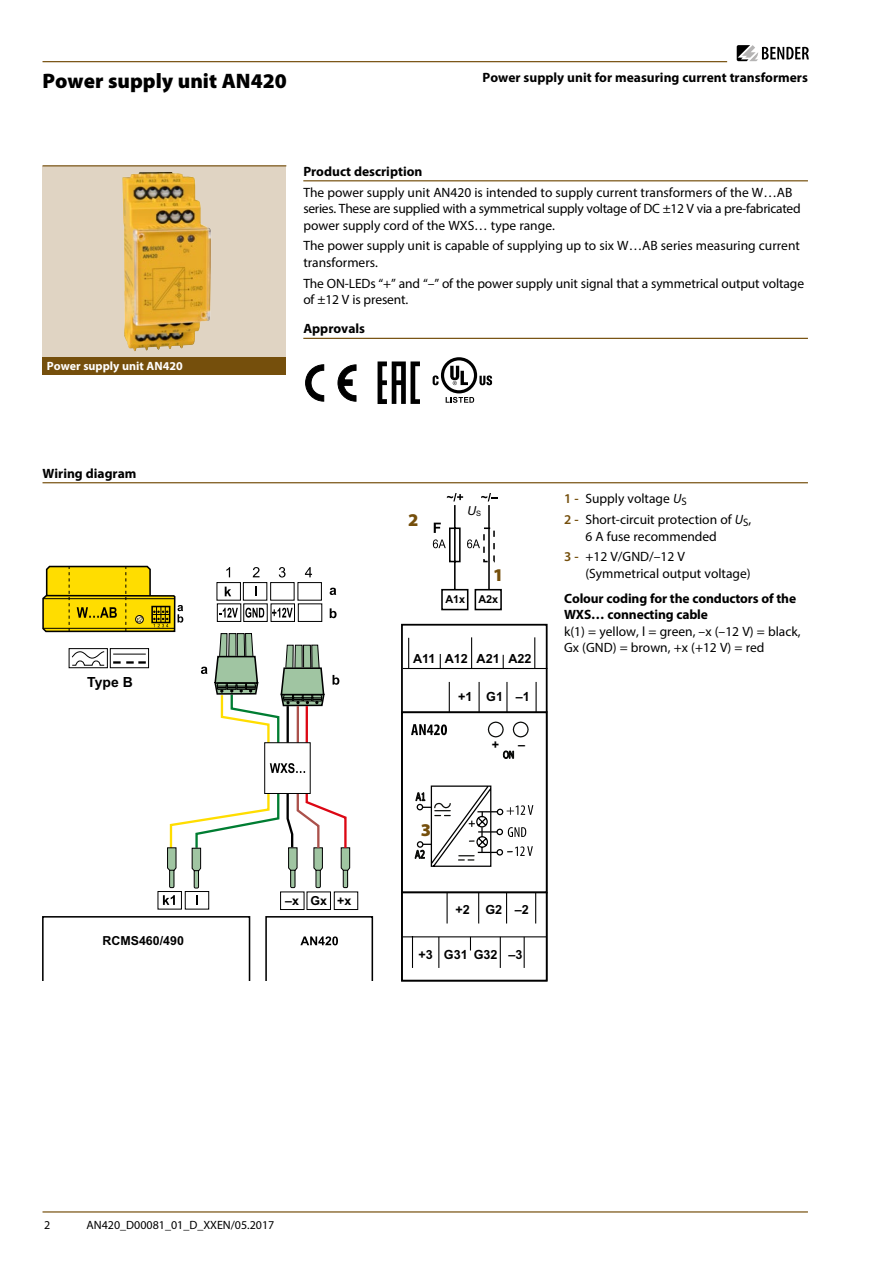
<style>
.page{position:relative;width:893px;height:1263px;background:#fff}
.page>*{position:absolute;margin:0;border:0;box-sizing:border-box;transform-origin:0 0}
.t1{font:900 21px "Myriad Pro";color:#000}
.t2{font:900 18px "Myriad Pro";color:#754f0c}
.t3{font:700 13.95px "Arial";color:#000}
.t4{font:13.5px/16.5px "Myriad Pro";color:#000}
.t5{font:700 13.5px/16.5px "Myriad Pro";color:#000}
.t6{font:700 12.6px "Arial";color:#000}
.t7{font:700 12.45px "Arial";color:#000}
.t8{font:italic 12.45px "Arial";color:#000}
.t9{font:12px "Myriad Pro";color:#000}
.t10{font:700 12px "Myriad Pro";color:#fff}
.t11{font:700 10.8px "Arial";color:#000}
.s1{font-weight:600;color:#754f0c}
.s2{font-style:italic}
</style>
<div class="page">
<hr style="left:43px;top:61px;width:684px;height:1px;background:#754f0c">
<hr style="left:43px;top:1211px;width:765px;height:1px;background:#754f0c">
<svg style="left:737px;top:45px;width:72px;height:16px"></svg>
<div style="left:43px;top:166px;width:243px;height:191px;background:#e0d4c3"></div>
<img style="left:122px;top:172px;width:89px;height:179px">
<div style="left:43px;top:357px;width:243px;height:17px;background:#754f0c"></div>
<hr style="left:43px;top:165px;width:243px;height:1px;background:#754f0c">
<hr style="left:303px;top:180px;width:505px;height:1px;background:#754f0c">
<hr style="left:303px;top:338px;width:505px;height:1px;background:#754f0c">
<svg style="left:305px;top:364px;width:19px;height:38px"></svg>
<svg style="left:338px;top:364px;width:19px;height:38px"></svg>
<svg style="left:378px;top:361px;width:42px;height:43px"></svg>
<div style="left:441px;top:357px;width:36px;height:36px;border:3px solid #000;border-radius:50%"></div>
<svg style="left:479px;top:375px;width:13px;height:11px"></svg>
<svg style="left:433px;top:375px;width:6px;height:10px"></svg>
<svg style="left:450px;top:366px;width:18px;height:19px"></svg>
<svg style="left:446px;top:397px;width:28px;height:6px"></svg>
<hr style="left:43px;top:482px;width:765px;height:1px;background:#754f0c">
<div style="left:475px;top:589px;width:27px;height:21px;background:#fff;border:2px solid #000"></div>
<svg style="left:433px;top:493px;width:65px;height:118px"></svg>
<div style="left:158px;top:891px;width:24px;height:18px;background:#fff;border:1px solid #000"></div>
<div style="left:185px;top:891px;width:24px;height:18px;background:#fff;border:1px solid #000"></div>
<div style="left:307px;top:891px;width:24px;height:19px;background:#fff;border:1px solid #000"></div>
<div style="left:334px;top:891px;width:24px;height:19px;background:#fff;border:1px solid #000"></div>
<div style="left:280px;top:891px;width:24px;height:19px;background:#fff;border:1px solid #000"></div>
<svg style="left:163px;top:895px;width:12px;height:10px"></svg>
<svg style="left:196px;top:895px;width:2px;height:10px"></svg>
<svg style="left:43px;top:916px;width:331px;height:65px"></svg>
<svg style="left:43px;top:565px;width:307px;height:324px"></svg>
<div style="left:401px;top:711px;width:146px;height:182px;border:2px solid #000"></div>
<hr style="left:412px;top:936px;width:1px;height:32px;background:#000">
<hr style="left:402px;top:936px;width:144px;height:1px;background:#000">
<hr style="left:403px;top:668px;width:144px;height:1px;background:#000">
<div style="left:401px;top:624px;width:146px;height:89px;border:2px solid #000"></div>
<div style="left:401px;top:891px;width:146px;height:90px;border:2px solid #000"></div>
<hr style="left:438px;top:937px;width:1px;height:31px;background:#000">
<hr style="left:500px;top:937px;width:1px;height:31px;background:#000">
<svg style="left:470px;top:937px;width:1px;height:13px"></svg>
<hr style="left:524px;top:937px;width:1px;height:31px;background:#000">
<hr style="left:479px;top:682px;width:1px;height:31px;background:#000">
<hr style="left:506px;top:682px;width:1px;height:31px;background:#000">
<hr style="left:536px;top:682px;width:1px;height:31px;background:#000">
<hr style="left:449px;top:682px;width:1px;height:31px;background:#000">
<svg style="left:440px;top:654px;width:1px;height:14px"></svg>
<hr style="left:408px;top:638px;width:1px;height:31px;background:#000">
<svg style="left:503px;top:655px;width:1px;height:13px"></svg>
<hr style="left:471px;top:637px;width:1px;height:31px;background:#000">
<hr style="left:534px;top:637px;width:1px;height:31px;background:#000">
<hr style="left:478px;top:892px;width:1px;height:31px;background:#000">
<hr style="left:506px;top:892px;width:1px;height:31px;background:#000">
<hr style="left:535px;top:892px;width:1px;height:31px;background:#000">
<hr style="left:447px;top:892px;width:1px;height:31px;background:#000">
<svg style="left:487px;top:721px;width:42px;height:17px"></svg>
<svg style="left:503px;top:750px;width:11px;height:9px"></svg>
<svg style="left:411px;top:724px;width:36px;height:11px"></svg>
<svg style="left:414px;top:785px;width:119px;height:82px"></svg>
<div style="left:417px;top:841px;width:6px;height:7px;border:1px solid #000;border-radius:50%"></div>
<h1 class="t1" style="left:43px;top:69px;width:246px">Power supply unit AN420</h1>
<p class="t5" style="left:482px;top:69px;width:327px">Power supply unit for measuring current transformers</p>
<p class="t10" style="left:47px;top:358px;width:137px">Power supply unit AN420</p>
<p class="t5" style="left:43px;top:465px;width:95px">Wiring diagram</p>
<p class="t3" style="left:87px;top:672px;width:47px">Type B</p>
<p class="t7" style="left:103px;top:932px;width:83px">RCMS460/490</p>
<p class="t5" style="left:303px;top:163px;width:121px">Product description</p>
<p class="t4" style="left:303px;top:184px;width:499px">The power supply unit AN420 is intended to supply current transformers of the W…AB series. These are supplied with a symmetrical supply voltage of DC ±12 V via a pre-fabricated power supply cord of the WXS… type range.</p>
<p class="t4" style="left:303px;top:237px;width:498px">The power supply unit is capable of supplying up to six W…AB series measuring current transformers.</p>
<p class="t4" style="left:303px;top:275px;width:502px">The ON-LEDs “+” and “–” of the power supply unit signal that a symmetrical output voltage of ±12 V is present.</p>
<p class="t5" style="left:303px;top:320px;width:63px">Approvals</p>
<p class="t7" style="left:285px;top:892px;width:43px">–x Gx</p>
<p class="t7" style="left:337px;top:892px;width:16px">+x</p>
<h2 class="t2" style="left:408px;top:510px;width:12px">2</h2>
<p class="t8" style="left:467px;top:502px;width:15px">U<sub>S</sub></p>
<h2 class="t2" style="left:493px;top:565px;width:12px">1</h2>
<p class="t11" style="left:445px;top:592px;width:54px">A1x A2x</p>
<p class="t6" style="left:413px;top:650px;width:120px">A11 A12 A21 A22</p>
<p class="t6" style="left:458px;top:688px;width:73px">+1 G1 –1</p>
<h2 class="t2" style="left:421px;top:820px;width:12px">3</h2>
<p class="t6" style="left:492px;top:736px;width:9px">+</p>
<p class="t6" style="left:518px;top:736px;width:9px">–</p>
<p class="t6" style="left:455px;top:901px;width:75px">+2 G2 –2</p>
<p class="t6" style="left:418px;top:946px;width:51px">+3 G31</p>
<p class="t6" style="left:508px;top:946px;width:16px">–3</p>
<p class="t6" style="left:474px;top:946px;width:25px">G32</p>
<p class="t4" style="left:564px;top:488px;width:189px;line-height:20.7px"><span class="s1">1 -</span> Supply voltage <span class="s2">U</span><sub>S<br></sub><span class="s1">2 -</span> Short-circuit protection of <span class="s2">U</span><sub>S</sub>,</p>
<p class="t4" style="left:564px;top:526px;width:154px;line-height:20.7px;text-indent:21px">6 A fuse recommended<br><span class="s1">3 -</span> +12 V/GND/–12 V</p>
<p class="t4" style="left:585px;top:565px;width:167px">(Symmetrical output voltage)</p>
<p class="t5" style="left:564px;top:590px;width:234px">Colour coding for the conductors of the<br>WXS… connecting cable</p>
<p class="t4" style="left:564px;top:623px;width:238px">k(1) = yellow, l = green, –x (–12 V) = black,<br>Gx (GND) = brown, +x (+12 V) = red</p>
<p class="t9" style="left:44px;top:1217px;width:8px">2</p>
<p class="t9" style="left:87px;top:1217px;width:189px">AN420_D00081_01_D_XXEN/05.2017</p>
</div>
